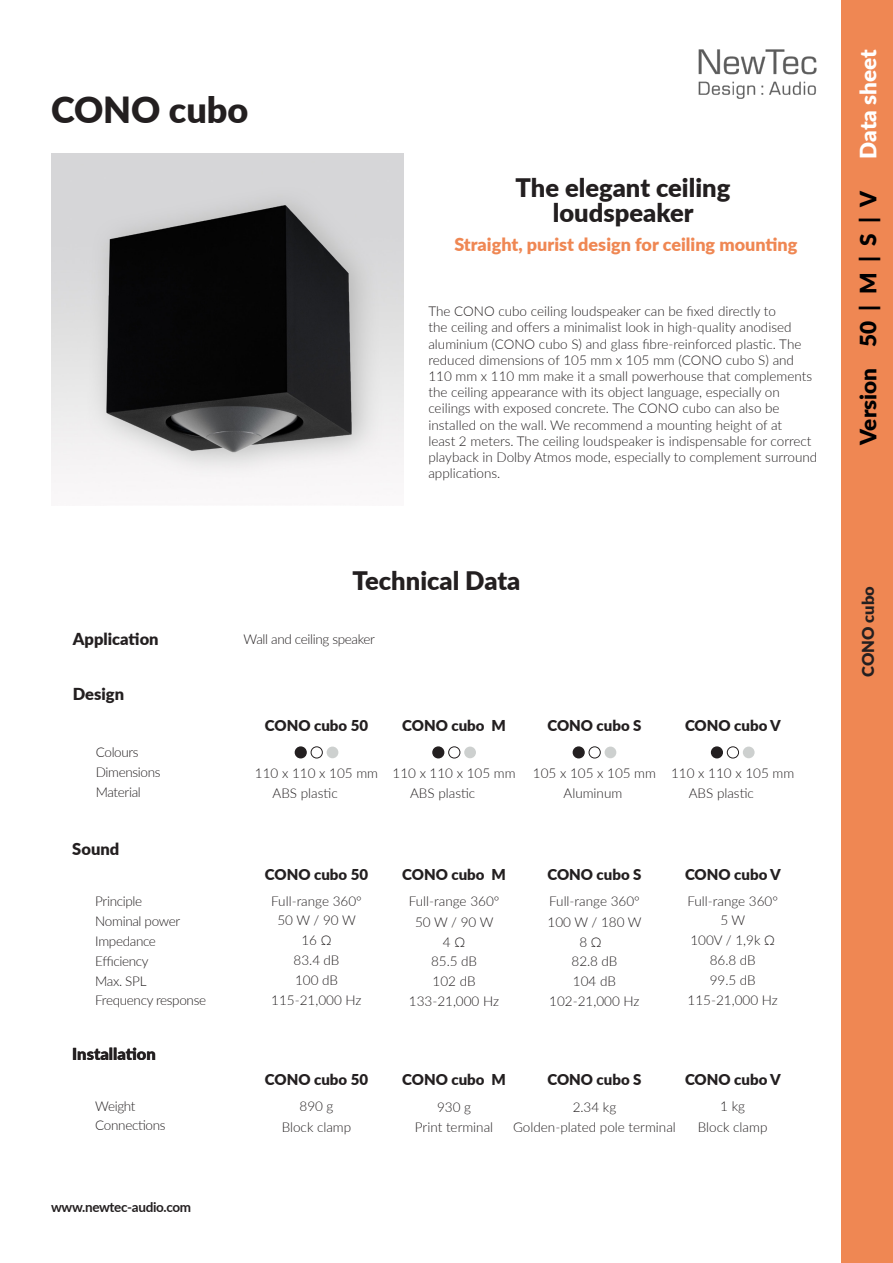
<style>
.page{position:relative;width:893px;height:1263px;background:#fff}
.page>*{position:absolute;margin:0;border:0;box-sizing:border-box;transform-origin:0 0}
.t1{font:900 36px "Lato";color:#231f20}
.t2{font:900 25.5px/25.5px "Lato";color:#231f20;text-align:center}
.t3{font:900 22.5px "Lato";color:#000001}
.t4{font:900 22.5px "Lato";color:#fff}
.t5{font:900 18px "Lato";color:#ef8753}
.t6{font:900 16.5px "Lato";color:#231f20}
.t7{font:900 15px "Lato";color:#231f20}
.t8{font:300 13.5px/16.2px "Lato";color:#231f20;text-align:center}
.t9{font:300 13.5px/20.1px "Lato";letter-spacing:-.025em;color:#231f20}
.t10{font:700 13.5px "Lato";letter-spacing:-.025em;color:#231f20}
</style>
<div class="page">
<div style="left:842px;top:0;width:51px;height:1263px;background:#ef8753"></div>
<img style="left:699px;top:50px;width:118px;height:49px">
<img style="left:51px;top:153px;width:353px;height:329px">
<div style="left:295px;top:747px;width:11px;height:11px;background:#231f20;border-radius:50%"></div>
<div style="left:295px;top:746px;width:12px;height:12px;border:2px solid #231f20;border-radius:50%"></div>
<div style="left:311px;top:747px;width:11px;height:11px;border:1px solid #231f20;border-radius:50%"></div>
<div style="left:327px;top:746px;width:11px;height:12px;background:#cdd0cf;border-radius:50%"></div>
<div style="left:712px;top:747px;width:10px;height:11px;background:#231f20;border-radius:50%"></div>
<div style="left:711px;top:746px;width:12px;height:12px;border:2px solid #231f20;border-radius:50%"></div>
<div style="left:727px;top:747px;width:12px;height:11px;border:1px solid #231f20;border-radius:50%"></div>
<div style="left:743px;top:746px;width:12px;height:12px;background:#cdd0cf;border-radius:50%"></div>
<div style="left:433px;top:747px;width:11px;height:11px;background:#231f20;border-radius:50%"></div>
<div style="left:432px;top:746px;width:12px;height:12px;border:2px solid #231f20;border-radius:50%"></div>
<div style="left:448px;top:747px;width:12px;height:11px;border:1px solid #231f20;border-radius:50%"></div>
<div style="left:464px;top:746px;width:12px;height:12px;background:#cdd0cf;border-radius:50%"></div>
<div style="left:573px;top:747px;width:11px;height:11px;background:#231f20;border-radius:50%"></div>
<div style="left:573px;top:746px;width:12px;height:12px;border:2px solid #231f20;border-radius:50%"></div>
<div style="left:589px;top:747px;width:11px;height:11px;border:1px solid #231f20;border-radius:50%"></div>
<div style="left:605px;top:746px;width:11px;height:12px;background:#cdd0cf;border-radius:50%"></div>
<h1 class="t1" style="left:51px;top:82px;width:199px">CONO cubo</h1>
<h2 class="t2" style="left:515px;top:173px;width:216px">The elegant ceiling loudspeaker</h2>
<h3 class="t5" style="left:454px;top:231px;width:345px">Straight, purist design for ceiling mounting</h3>
<p class="t8" style="left:428px;top:303px;width:390px;text-align:left">The CONO cubo ceiling loudspeaker can be fixed directly to<br>the ceiling and offers a minimalist look in high-quality anodised aluminium (CONO cubo S) and glass fibre-reinforced plastic. The reduced dimensions of 105 mm x 105 mm (CONO cubo S) and 110 mm x 110 mm make it a small powerhouse that complements the ceiling appearance with its object language, especially on ceilings with exposed concrete. The CONO cubo can also be installed on the wall. We recommend a mounting height of at<br>least 2 meters. The ceiling loudspeaker is indispensable for correct playback in Dolby Atmos mode, especially to complement surround applications.</p>
<h2 class="t2" style="left:353px;top:567px;width:169px">Technical Data</h2>
<p class="t6" style="left:73px;top:626px;width:87px">Application</p>
<p class="t9" style="left:244px;top:628px;width:133px">Wall and ceiling speaker</p>
<p class="t6" style="left:73px;top:681px;width:53px">Design</p>
<p class="t9" style="left:96px;top:742px;width:66px">Colours<br>Dimensions<br>Material</p>
<p class="t6" style="left:72px;top:836px;width:49px">Sound</p>
<p class="t9" style="left:95px;top:890px;width:48px">Principle</p>
<p class="t9" style="left:95px;top:910px;width:86px">Nominal power<br>Impedance</p>
<p class="t9" style="left:95px;top:950px;width:55px">Efficiency</p>
<p class="t8" style="left:95px;top:972px;width:53px">Max. SPL</p>
<p class="t9" style="left:95px;top:990px;width:112px">Frequency response</p>
<p class="t6" style="left:72px;top:1041px;width:85px">Installation</p>
<p class="t8" style="left:95px;top:1097px;width:42px">Weight</p>
<p class="t9" style="left:95px;top:1114px;width:72px">Connections</p>
<p class="t7" style="left:265px;top:714px;width:105px">CONO cubo 50</p>
<p class="t8" style="left:273px;top:762px;width:107px;line-height:20.1px;text-align:left;text-indent:-18px">110 x 110 x 105 mm<br>ABS plastic</p>
<p class="t7" style="left:265px;top:863px;width:105px">CONO cubo 50</p>
<p class="t8" style="left:271px;top:890px;width:92px;line-height:20px">Full-range 360°<br>50 W / 90 W<br>16 Ω</p>
<p class="t8" style="left:271px;top:970px;width:92px;line-height:20px">100 dB<br>115-21,000 Hz</p>
<p class="t8" style="left:294px;top:952px;width:47px">83.4 dB</p>
<p class="t7" style="left:265px;top:1068px;width:105px">CONO cubo 50</p>
<p class="t8" style="left:282px;top:1094px;width:71px;line-height:21.6px">890 g<br>Block clamp</p>
<p class="t7" style="left:402px;top:714px;width:105px">CONO cubo M</p>
<p class="t8" style="left:410px;top:762px;width:107px;line-height:20.1px;text-align:left;text-indent:-18px">110 x 110 x 105 mm<br>ABS plastic</p>
<p class="t7" style="left:547px;top:714px;width:96px">CONO cubo S</p>
<p class="t8" style="left:533px;top:762px;width:125px;line-height:20.1px">105 x 105 x 105 mm<br>Aluminum</p>
<p class="t7" style="left:685px;top:714px;width:97px">CONO cubo V</p>
<p class="t8" style="left:689px;top:762px;width:107px;line-height:20.1px;text-align:left;text-indent:-18px">110 x 110 x 105 mm<br>ABS plastic</p>
<p class="t7" style="left:402px;top:863px;width:105px">CONO cubo M</p>
<p class="t7" style="left:547px;top:863px;width:96px">CONO cubo S</p>
<p class="t7" style="left:685px;top:863px;width:97px">CONO cubo V</p>
<p class="t8" style="left:409px;top:890px;width:92px;line-height:20.5px">Full-range 360°<br>50 W / 90 W<br>4 Ω</p>
<p class="t8" style="left:409px;top:971px;width:92px;line-height:20px">102 dB<br>133-21,000 Hz</p>
<p class="t8" style="left:431px;top:953px;width:47px">85.5 dB</p>
<p class="t8" style="left:549px;top:892px;width:92px">Full-range 360°</p>
<p class="t8" style="left:548px;top:913px;width:96px">100 W / 180 W</p>
<p class="t8" style="left:579px;top:933px;width:24px">8 Ω</p>
<p class="t8" style="left:549px;top:971px;width:92px;line-height:20px">104 dB<br>102-21,000 Hz</p>
<p class="t8" style="left:571px;top:953px;width:47px">82.8 dB</p>
<p class="t8" style="left:687px;top:890px;width:92px;line-height:20px">Full-range 360°<br>5 W<br>100V / 1,9k Ω</p>
<p class="t8" style="left:688px;top:970px;width:92px;line-height:20px">99.5 dB<br>115-21,000 Hz</p>
<p class="t8" style="left:710px;top:952px;width:47px">86.8 dB</p>
<p class="t7" style="left:402px;top:1068px;width:105px">CONO cubo M</p>
<p class="t7" style="left:547px;top:1068px;width:96px">CONO cubo S</p>
<p class="t7" style="left:685px;top:1068px;width:97px">CONO cubo V</p>
<p class="t8" style="left:415px;top:1096px;width:80px;line-height:20.4px">930 g<br>Print terminal</p>
<p class="t8" style="left:513px;top:1096px;width:164px;line-height:20.4px">2.34 kg<br>Golden-plated pole terminal</p>
<p class="t8" style="left:698px;top:1094px;width:71px;line-height:21.6px">1 kg<br>Block clamp</p>
<p class="t10" style="left:51px;top:1197px;width:142px">www.newtec-audio.com</p>
<h3 class="t4" style="left:851px;top:159px;width:111px;rotate:-90deg">Data sheet</h3>
<h3 class="t3" style="left:851px;top:445px;width:255px;rotate:-90deg">Version 50 | M | S | V</h3>
<p class="t6" style="left:856px;top:677px;width:92px;rotate:-90deg">CONO cubo</p>
</div>
